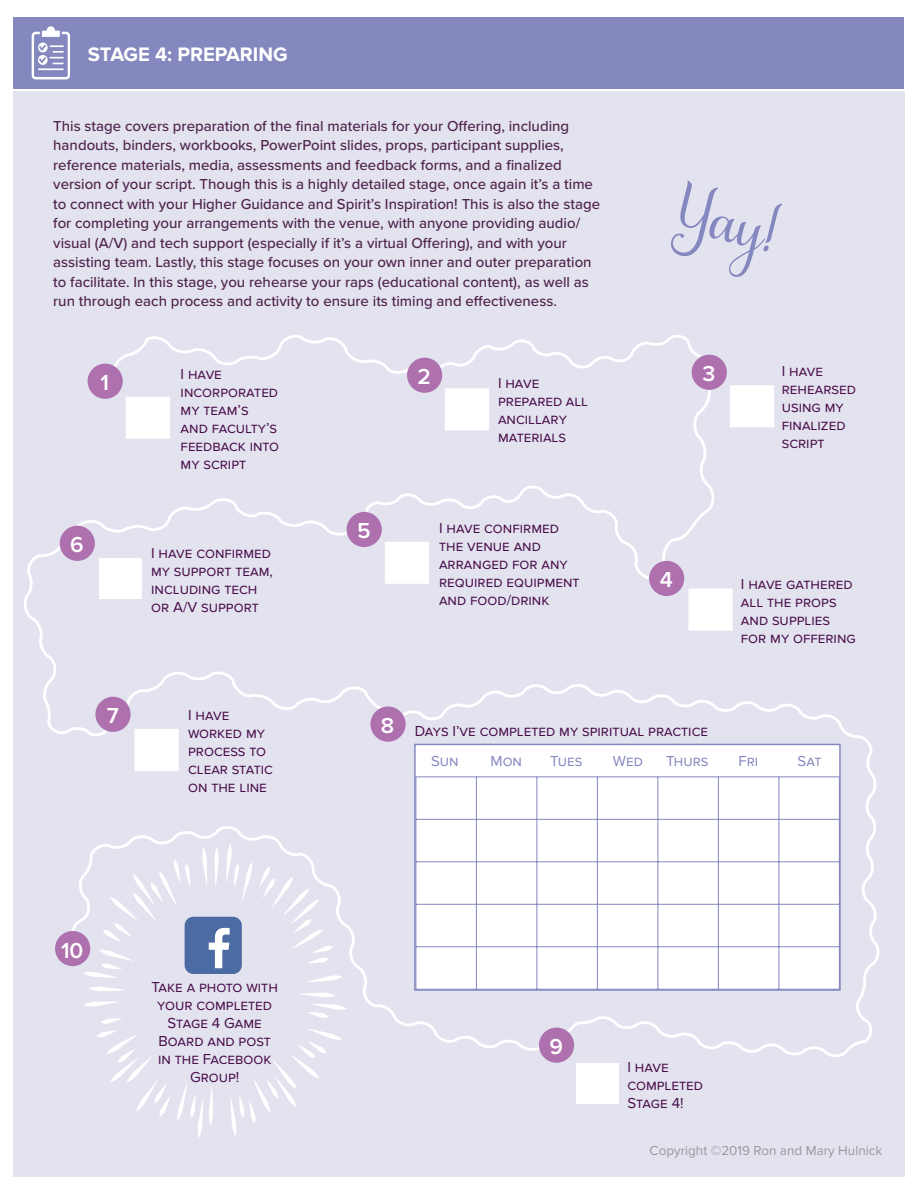
<style>
.page{position:relative;width:918px;height:1188px;background:#fff}
.page>*{position:absolute;margin:0;border:0;box-sizing:border-box;transform-origin:0 0}
.Game_Board__Steps{font:76.5px "Samantha Upright PRO";color:#8488bf}
.Paragraph_Style_1{font:600 22.5px "Proxima Nova";color:#fff}
.Game_Board__Stage_Ti{font:700 20.25px "Proxima Nova";color:#fff}
.Stages_Body{font:500 15px/19.5px "Proxima Nova";color:#4f244b}
.Game_Board__Steps-2{font:15px/18px "Proxima Nova";color:#480c49}
.Game_Board__Steps-3{font:15px "Proxima Nova";color:#8488bf}
.STAGES{font:13.5px "Proxima Nova";color:#97999c}
</style>
<div class="page">
<div style="left:13px;top:92px;width:891px;height:1085px;background:#e3e3f0"></div>
<svg style="left:107px;top:1052px;width:63px;height:64px"></svg>
<svg style="left:209px;top:1087px;width:4px;height:38px"></svg>
<svg style="left:177px;top:1084px;width:26px;height:54px"></svg>
<svg style="left:230px;top:1052px;width:96px;height:84px"></svg>
<svg style="left:113px;top:335px;width:302px;height:39px"></svg>
<svg style="left:434px;top:335px;width:270px;height:40px"></svg>
<svg style="left:662px;top:389px;width:52px;height:177px"></svg>
<svg style="left:365px;top:486px;width:285px;height:93px"></svg>
<svg style="left:75px;top:498px;width:278px;height:38px"></svg>
<svg style="left:24px;top:542px;width:85px;height:194px"></svg>
<svg style="left:125px;top:671px;width:259px;height:41px"></svg>
<svg style="left:397px;top:684px;width:483px;height:375px"></svg>
<svg style="left:71px;top:826px;width:474px;height:226px"></svg>
<div style="left:126px;top:397px;width:44px;height:42px;background:#fff"></div>
<div style="left:89px;top:365px;width:32px;height:32px;background:#af70ae;border-radius:50%"></div>
<div style="left:88px;top:364px;width:35px;height:35px;border:3px solid #ae71af;border-radius:50%"></div>
<div style="left:445px;top:388px;width:44px;height:42px;background:#fff"></div>
<div style="left:409px;top:359px;width:32px;height:32px;background:#af70ae;border-radius:50%"></div>
<div style="left:407px;top:358px;width:35px;height:35px;border:3px solid #ae71af;border-radius:50%"></div>
<div style="left:730px;top:385px;width:44px;height:42px;background:#fff"></div>
<div style="left:693px;top:356px;width:32px;height:32px;background:#af70ae;border-radius:50%"></div>
<div style="left:692px;top:355px;width:35px;height:35px;border:3px solid #ae71af;border-radius:50%"></div>
<div style="left:57px;top:932px;width:32px;height:33px;background:#af70ae;border-radius:50%"></div>
<div style="left:55px;top:931px;width:35px;height:35px;border:3px solid #ae71af;border-radius:50%"></div>
<div style="left:385px;top:542px;width:44px;height:42px;background:#fff"></div>
<div style="left:348px;top:513px;width:32px;height:33px;background:#af70ae;border-radius:50%"></div>
<div style="left:347px;top:512px;width:35px;height:35px;border:3px solid #ae71af;border-radius:50%"></div>
<div style="left:576px;top:1063px;width:42px;height:41px;background:#fff"></div>
<div style="left:540px;top:1029px;width:33px;height:32px;background:#af70ae;border-radius:50%"></div>
<div style="left:539px;top:1028px;width:35px;height:35px;border:3px solid #ae71af;border-radius:50%"></div>
<div style="left:97px;top:698px;width:32px;height:32px;background:#af70ae;border-radius:50%"></div>
<div style="left:95px;top:697px;width:36px;height:35px;border:3px solid #ae71af;border-radius:50%"></div>
<div style="left:134px;top:729px;width:45px;height:42px;background:#fff"></div>
<div style="left:651px;top:562px;width:32px;height:33px;background:#af70ae;border-radius:50%"></div>
<div style="left:649px;top:561px;width:35px;height:35px;border:3px solid #ae71af;border-radius:50%"></div>
<div style="left:688px;top:589px;width:45px;height:42px;background:#fff"></div>
<div style="left:99px;top:558px;width:43px;height:41px;background:#fff"></div>
<div style="left:61px;top:527px;width:32px;height:32px;background:#af70ae;border-radius:50%"></div>
<div style="left:60px;top:526px;width:35px;height:35px;border:3px solid #ae71af;border-radius:50%"></div>
<div style="left:14px;top:17px;width:890px;height:72px;background:#8488be"></div>
<div style="left:185px;top:917px;width:57px;height:57px;background:#4d6ba3;border-radius:9px"></div>
<svg style="left:209px;top:928px;width:21px;height:40px"></svg>
<div style="left:372px;top:708px;width:32px;height:32px;background:#af70ae;border-radius:50%"></div>
<div style="left:370px;top:707px;width:36px;height:35px;border:3px solid #ae71af;border-radius:50%"></div>
<div style="left:414px;top:744px;width:427px;height:247px;background:#fff;border:2px solid #8488bf"></div>
<svg style="left:415px;top:776px;width:425px;height:214px"></svg>
<svg style="left:32px;top:26px;width:38px;height:53px"></svg>
<p class="Game_Board__Stage_Ti" style="left:88px;top:42px;width:202px">STAGE 4: PREPARING</p>
<p class="Stages_Body" style="left:53px;top:116px;width:548px">This stage covers preparation of the final materials for your Offering, including handouts, binders, workbooks, PowerPoint slides, props, participant supplies, reference materials, media, assessments and feedback forms, and a finalized version of your script. Though this is a highly detailed stage, once again it’s a time to connect with your Higher Guidance and Spirit’s Inspiration! This is also the stage for completing your arrangements with the venue, with anyone providing audio/ visual (A/V) and tech support (especially if it’s a virtual Offering), and with your assisting team. Lastly, this stage focuses on your own inner and outer preparation to facilitate. In this stage, you rehearse your raps (educational content), as well as run through each process and activity to ensure its timing and effectiveness.</p>
<p class="Game_Board__Steps" style="left:690px;top:159px;width:102px;rotate:14deg">Yay!</p>
<p class="Paragraph_Style_1" style="left:702px;top:361px;width:14px">3</p>
<p class="Paragraph_Style_1" style="left:418px;top:364px;width:15px">2</p>
<p class="Game_Board__Steps-2" style="left:782px;top:362px;width:76px">I have rehearsed using my finalized script</p>
<p class="Game_Board__Steps-2" style="left:181px;top:365px;width:100px">I have incorporated my team’s and faculty’s feedback into my script</p>
<p class="Paragraph_Style_1" style="left:101px;top:370px;width:10px">1</p>
<p class="Game_Board__Steps-2" style="left:498px;top:375px;width:92px">I have prepared all ancillary materials</p>
<p class="Paragraph_Style_1" style="left:70px;top:532px;width:15px">6</p>
<p class="Game_Board__Steps-2" style="left:151px;top:544px;width:123px">I have confirmed my support team, including tech or A/V support</p>
<p class="Paragraph_Style_1" style="left:357px;top:518px;width:15px">5</p>
<p class="Game_Board__Steps-2" style="left:439px;top:519px;width:142px">I have confirmed the venue and arranged for any required equipment and food/drink</p>
<p class="Paragraph_Style_1" style="left:660px;top:567px;width:15px">4</p>
<p class="Game_Board__Steps-2" style="left:741px;top:575px;width:116px">I have gathered all the props and supplies for my offering</p>
<p class="Paragraph_Style_1" style="left:107px;top:703px;width:13px">7</p>
<p class="Game_Board__Steps-2" style="left:188px;top:706px;width:86px">I have worked my process to clear static on the line</p>
<p class="Paragraph_Style_1" style="left:381px;top:713px;width:15px">8</p>
<p class="Game_Board__Steps-2" style="left:415px;top:722px;width:295px">Days I’ve completed my spiritual practice</p>
<p class="Game_Board__Steps-3" style="left:431px;top:752px;width:29px">Sun</p>
<p class="Game_Board__Steps-3" style="left:491px;top:752px;width:33px">Mon</p>
<p class="Game_Board__Steps-3" style="left:550px;top:752px;width:34px">Tues</p>
<p class="Game_Board__Steps-3" style="left:613px;top:752px;width:32px">Wed</p>
<p class="Game_Board__Steps-3" style="left:666px;top:752px;width:44px">Thurs</p>
<p class="Game_Board__Steps-3" style="left:738px;top:752px;width:21px">Fri</p>
<p class="Game_Board__Steps-3" style="left:798px;top:752px;width:25px">Sat</p>
<p class="Paragraph_Style_1" style="left:61px;top:937px;width:24px">10</p>
<p class="Game_Board__Steps-2" style="left:152px;top:978px;width:128px;text-align:center">Take a photo with your completed<br>Stage 4 Game<br>Board and post in the Facebook<br>Group!</p>
<p class="Paragraph_Style_1" style="left:549px;top:1034px;width:15px">9</p>
<p class="Game_Board__Steps-2" style="left:627px;top:1058px;width:77px">I have completed<br>Stage 4!</p>
<p class="STAGES" style="left:650px;top:1143px;width:234px">Copyright ©2019 Ron and Mary Hulnick</p>
</div>
